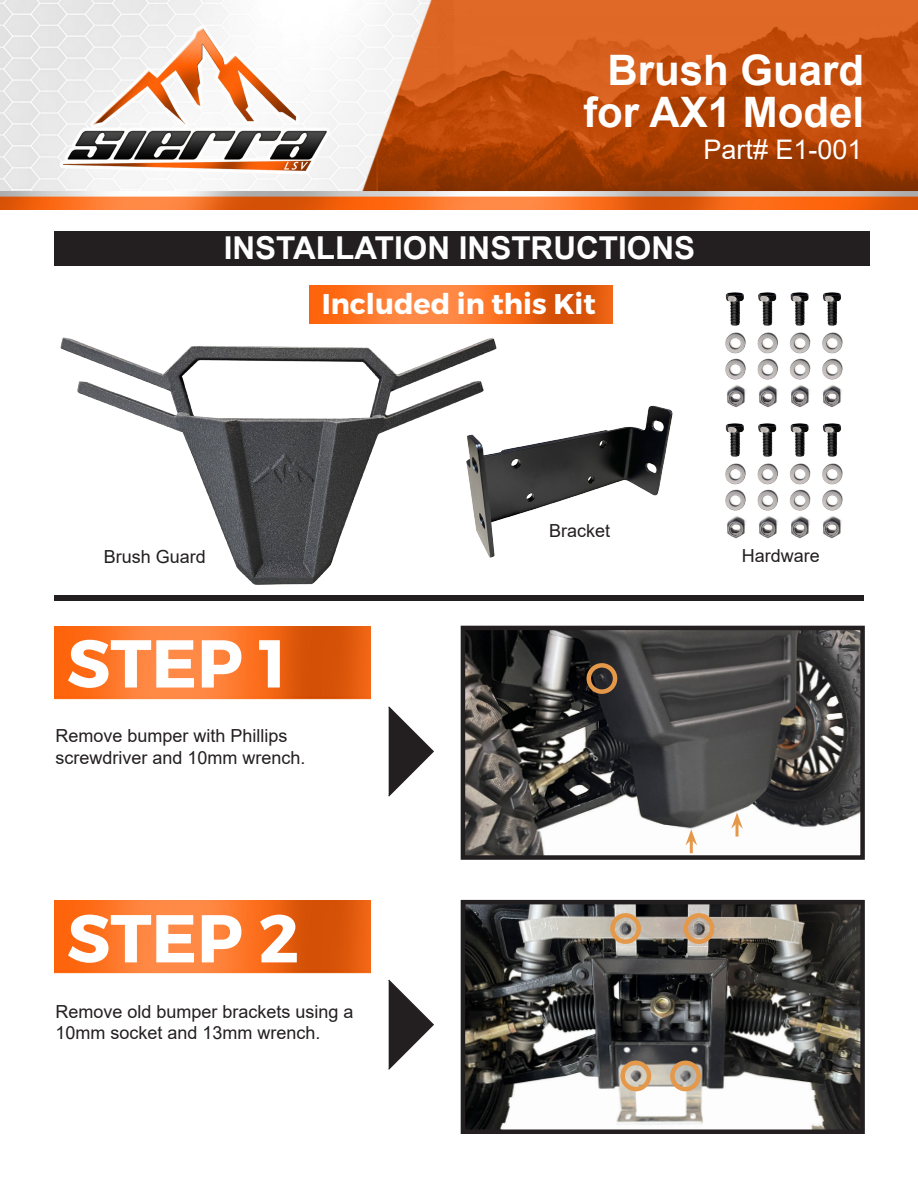
<style>
.page{position:relative;width:918px;height:1188px;background:#fff}
.page>*{position:absolute;margin:0;border:0;box-sizing:border-box;transform-origin:0 0}
.t1{font:700 67.5px "Montserrat";color:#fff}
.t2{font:700 42px "Arial";color:#fff}
.t3{font:700 31.5px "Arial";color:#fff}
.t4{font:700 28.5px "Montserrat";color:#fff}
.t5{font:27px "Arial";color:#fff}
.t6{font:18px/21.6px "Arial";color:#231f20}
</style>
<div class="page">
<img style="left:309px;top:285px;width:304px;height:38px">
<img style="left:54px;top:626px;width:317px;height:73px">
<img style="left:54px;top:901px;width:317px;height:73px">
<svg style="left:388px;top:706px;width:46px;height:91px"></svg>
<svg style="left:388px;top:979px;width:46px;height:91px"></svg>
<img style="left:466px;top:631px;width:394px;height:224px">
<div style="left:461px;top:626px;width:404px;height:234px;border:4px solid #231f20"></div>
<img style="left:466px;top:905px;width:394px;height:224px">
<div style="left:461px;top:900px;width:404px;height:234px;border:4px solid #231f20"></div>
<div style="left:54px;top:231px;width:816px;height:35px;background:#231f20"></div>
<div style="left:54px;top:595px;width:810px;height:6px;background:#231f20"></div>
<img style="left:0;top:0;width:918px;height:210px">
<div style="left:610px;top:913px;width:31px;height:31px;border:4px solid #e4984a;border-radius:50%"></div>
<div style="left:684px;top:913px;width:30px;height:31px;border:4px solid #e4984a;border-radius:50%"></div>
<div style="left:620px;top:1061px;width:31px;height:30px;border:4px solid #e4984a;border-radius:50%"></div>
<div style="left:670px;top:1061px;width:31px;height:30px;border:4px solid #e4984a;border-radius:50%"></div>
<div style="left:587px;top:663px;width:30px;height:31px;border:4px solid #e4984a;border-radius:50%"></div>
<img style="left:60px;top:337px;width:437px;height:248px">
<svg style="left:685px;top:829px;width:12px;height:24px"></svg>
<hr style="left:736px;top:823px;width:3px;height:14px;background:#e4984a">
<svg style="left:731px;top:813px;width:12px;height:16px"></svg>
<img style="left:725px;top:292px;width:118px;height:116px">
<img style="left:725px;top:423px;width:118px;height:116px">
<img style="left:465px;top:405px;width:208px;height:154px">
<p class="t2" style="left:607px;top:40px;width:258px">Brush Guard</p>
<p class="t2" style="left:583px;top:82px;width:282px">for AX1 Model</p>
<p class="t5" style="left:704px;top:131px;width:161px">Part# E1-001</p>
<p class="t3" style="left:224px;top:226px;width:473px">INSTALLATION INSTRUCTIONS</p>
<p class="t4" style="left:322px;top:287px;width:276px">Included in this Kit</p>
<p class="t6" style="left:104px;top:545px;width:104px">Brush Guard</p>
<p class="t1" style="left:67px;top:622px;width:221px">STEP 1</p>
<p class="t6" style="left:55px;top:725px;width:252px">Remove bumper with Phillips screwdriver and 10mm wrench.</p>
<p class="t1" style="left:67px;top:897px;width:234px">STEP 2</p>
<p class="t6" style="left:55px;top:1000px;width:300px">Remove old bumper brackets using a<br>10mm socket and 13mm wrench.</p>
<p class="t6" style="left:549px;top:520px;width:63px">Bracket</p>
<p class="t6" style="left:742px;top:545px;width:80px">Hardware</p>
</div>
